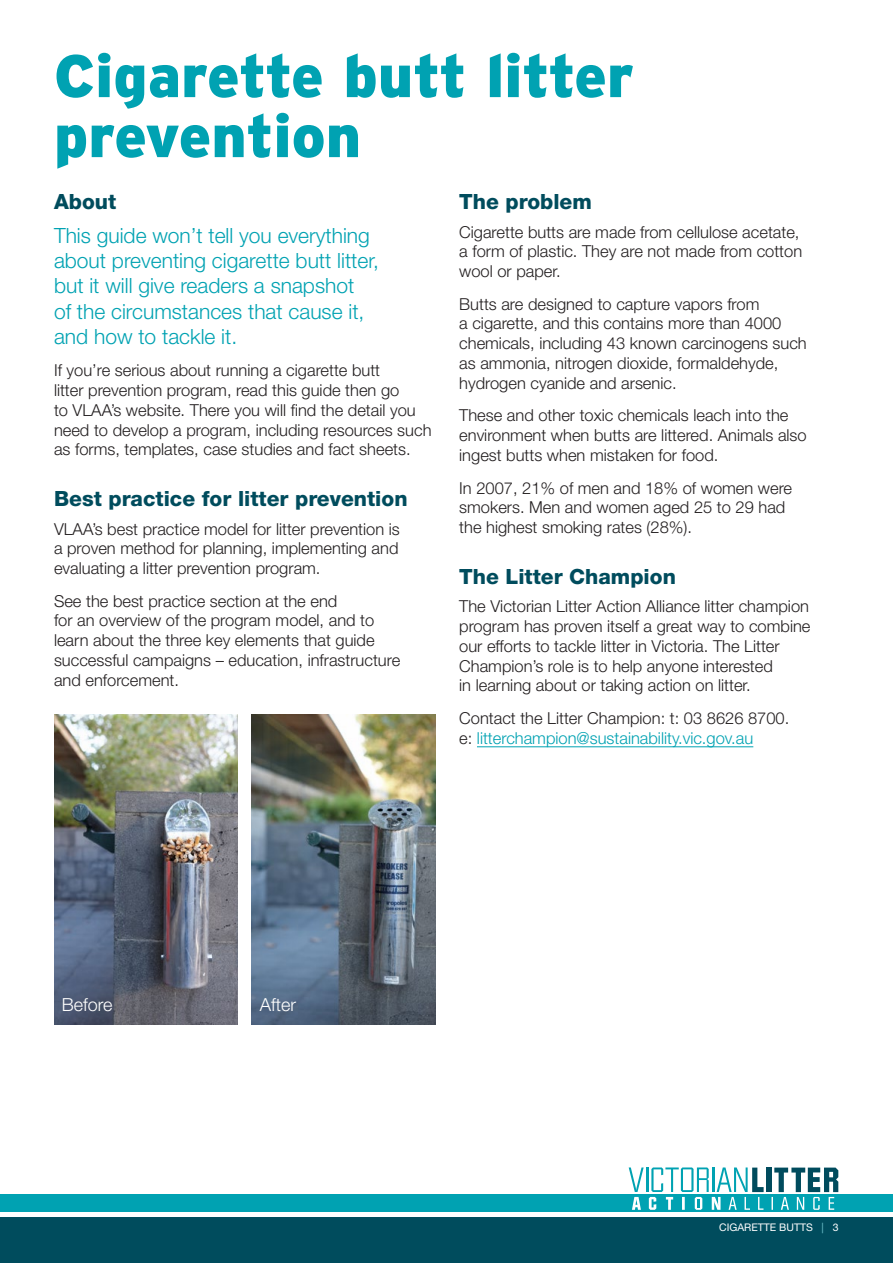
<style>
.page{position:relative;width:893px;height:1263px;background:#fff}
.page>*{position:absolute;margin:0;border:0;box-sizing:border-box;transform-origin:0 0}
.headings{font:900 60px/60px "Interstate";color:#00a2b2}
.intro_para{font:300 21px/25.2px "Helvetica Neue LT Std";color:#00a2b2}
.Subhead{font:800 21px "Helvetica Neue LT Std";color:#004c5d}
.main_body{font:800 21px "Helvetica Neue LT Std";color:#004c5d}
.intro_para-2{font:300 18px "Helvetica Neue LT Std";color:#fff}
.main_body-2{font:300 16.5px/19.8px "Helvetica Neue LT Std";color:#231f20}
.t1{font:10.5px "Helvetica Neue LT Std";color:#fff}
.s1{color:#00a2b2}
.s2{color:#72c7d2}
</style>
<div class="page">
<div style="left:0;top:1217px;width:893px;height:46px;background:#004c5d"></div>
<div style="left:0;top:1195px;width:893px;height:17px;background:#00a2b2"></div>
<svg style="left:629px;top:1167px;width:209px;height:43px"></svg>
<hr style="left:477px;top:746px;width:276px;height:1px;background:#00a2b2">
<img style="left:54px;top:714px;width:183px;height:310px">
<img style="left:252px;top:714px;width:183px;height:310px">
<p class="headings" style="left:54px;top:45px;width:581px">Cigarette butt litter prevention</p>
<p class="Subhead" style="left:54px;top:189px;width:64px">About</p>
<p class="intro_para" style="left:54px;top:222px;width:326px">This guide won’t tell you everything about preventing cigarette butt litter, but it will give readers a snapshot<br>of the circumstances that cause it, and how to tackle it.</p>
<p class="main_body-2" style="left:54px;top:360px;width:379px">If you’re serious about running a cigarette butt<br>litter prevention program, read this guide then go<br>to VLAA’s website. There you will find the detail you need to develop a program, including resources such as forms, templates, case studies and fact sheets.</p>
<p class="Subhead" style="left:54px;top:486px;width:355px">Best practice for litter prevention</p>
<p class="main_body-2" style="left:54px;top:518px;width:347px;text-align:justify">VLAA’s best practice model for litter prevention is a proven method for planning, implementing and evaluating a litter prevention program.</p>
<p class="main_body-2" style="left:54px;top:590px;width:348px">See the best practice section at the end<br>for an overview of the program model, and to learn about the three key elements that guide successful campaigns – education, infrastructure and enforcement.</p>
<p class="Subhead" style="left:459px;top:189px;width:134px">The problem</p>
<p class="main_body-2" style="left:459px;top:221px;width:344px">Cigarette butts are made from cellulose acetate, a form of plastic. They are not made from cotton wool or paper.</p>
<p class="main_body-2" style="left:459px;top:294px;width:349px">Butts are designed to capture vapors from<br>a cigarette, and this contains more than 4000 chemicals, including 43 known carcinogens such as ammonia, nitrogen dioxide, formaldehyde, hydrogen cyanide and arsenic.</p>
<p class="main_body-2" style="left:459px;top:405px;width:349px">These and other toxic chemicals leach into the environment when butts are littered. Animals also ingest butts when mistaken for food.</p>
<p class="main_body-2" style="left:459px;top:477px;width:334px">In 2007, 21% of men and 18% of women were smokers. Men and women aged 25 to 29 had the highest smoking rates (28%).</p>
<p class="main_body" style="left:459px;top:564px;width:218px">The Litter Champion</p>
<p class="main_body-2" style="left:459px;top:596px;width:353px">The Victorian Litter Action Alliance litter champion program has proven itself a great way to combine our efforts to tackle litter in Victoria. The Litter Champion’s role is to help anyone interested<br>in learning about or taking action on litter.</p>
<p class="main_body-2" style="left:459px;top:708px;width:332px">Contact the Litter Champion: t: 03 8626 8700. e: <span class="s1">litterchampion@sustainability.vic.gov.au</span></p>
<p class="intro_para-2" style="left:62px;top:993px;width:52px">Before</p>
<p class="intro_para-2" style="left:260px;top:993px;width:38px">After</p>
<p class="t1" style="left:719px;top:1220px;width:121px">CIGARETTE BUTTS <span class="s2">|</span> 3</p>
</div>
